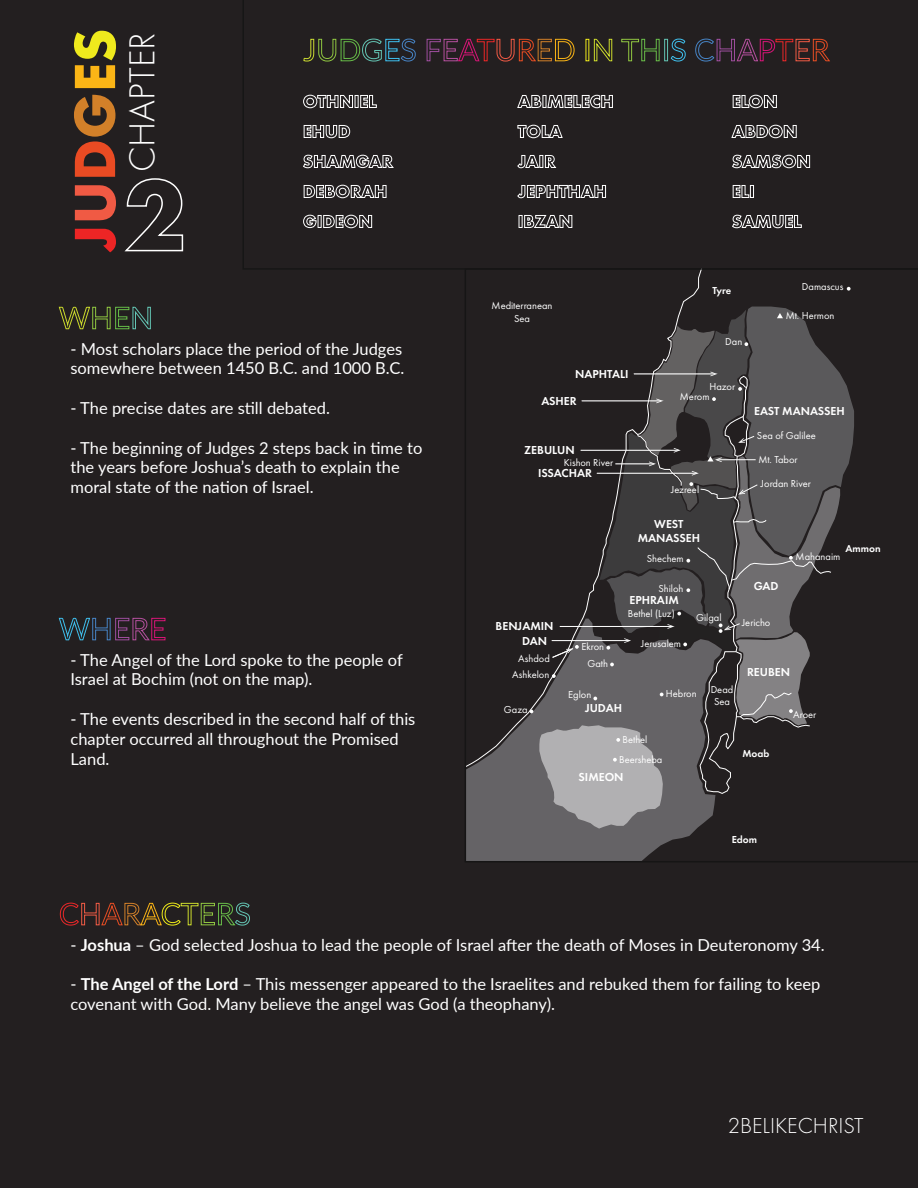
<style>
.page{position:relative;width:918px;height:1188px;background:#231f20}
.page>*{position:absolute;margin:0;border:0;box-sizing:border-box;transform-origin:0 0}
.t1{font:300 37.5px "Futura PT";color:#fff}
.t2{font:300 22.5px "Futura PT";color:#fff}
.t3{font:16.5px/19.8px "Lato";color:#fff}
.t4{font:600 12px/14.4px "Futura PT";color:#fff;text-align:center}
.t5{font:10.5px/12.6px "Futura PT";color:#fff;text-align:center}
.t6{font:600 10.5px "Futura PT";color:#fff}
.s1{font-weight:700}
</style>
<div class="page">
<svg style="left:75px;top:229px;width:41px;height:23px"></svg>
<svg style="left:75px;top:185px;width:41px;height:35px"></svg>
<svg style="left:74px;top:95px;width:41px;height:82px"></svg>
<svg style="left:74px;top:31px;width:42px;height:57px"></svg>
<svg style="left:124px;top:178px;width:60px;height:74px"></svg>
<svg style="left:243px;top:0;width:568px;height:270px"></svg>
<svg style="left:58px;top:306px;width:93px;height:24px"></svg>
<svg style="left:303px;top:38px;width:113px;height:24px"></svg>
<svg style="left:426px;top:38px;width:149px;height:24px"></svg>
<svg style="left:594px;top:38px;width:19px;height:24px"></svg>
<svg style="left:621px;top:39px;width:39px;height:23px"></svg>
<div style="left:664px;top:39px;width:4px;height:22px;border:1px solid #64c5b4"></div>
<svg style="left:670px;top:38px;width:16px;height:24px"></svg>
<svg style="left:695px;top:38px;width:135px;height:24px"></svg>
<svg style="left:60px;top:902px;width:190px;height:24px"></svg>
<svg style="left:58px;top:617px;width:108px;height:24px"></svg>
<svg style="left:465px;top:268px;width:453px;height:594px"></svg>
<svg style="left:303px;top:95px;width:74px;height:13px"></svg>
<svg style="left:304px;top:125px;width:46px;height:13px"></svg>
<svg style="left:303px;top:155px;width:91px;height:13px"></svg>
<svg style="left:304px;top:185px;width:82px;height:13px"></svg>
<svg style="left:303px;top:215px;width:69px;height:13px"></svg>
<svg style="left:517px;top:95px;width:96px;height:13px"></svg>
<svg style="left:518px;top:125px;width:45px;height:13px"></svg>
<svg style="left:517px;top:155px;width:39px;height:13px"></svg>
<svg style="left:517px;top:185px;width:89px;height:13px"></svg>
<svg style="left:519px;top:215px;width:53px;height:13px"></svg>
<svg style="left:733px;top:95px;width:44px;height:13px"></svg>
<svg style="left:731px;top:125px;width:66px;height:13px"></svg>
<svg style="left:732px;top:155px;width:78px;height:13px"></svg>
<svg style="left:733px;top:185px;width:16px;height:13px"></svg>
<div style="left:750px;top:185px;width:4px;height:13px;border:1px solid #fff"></div>
<svg style="left:732px;top:215px;width:70px;height:13px"></svg>
<h1 class="t1" style="left:121px;top:172px;width:141px;rotate:-90deg">CHAPTER</h1>
<p class="t3" style="left:70px;top:338px;width:335px">- Most scholars place the period of the Judges somewhere between 1450 B.C. and 1000 B.C.</p>
<p class="t3" style="left:70px;top:397px;width:261px">- The precise dates are still debated.</p>
<p class="t3" style="left:70px;top:437px;width:353px">- The beginning of Judges 2 steps back in time to the years before Joshua’s death to explain the moral state of the nation of Israel.</p>
<p class="t3" style="left:70px;top:649px;width:334px">- The Angel of the Lord spoke to the people of<br>Israel at Bochim (not on the map).</p>
<p class="t3" style="left:70px;top:708px;width:346px">- The events described in the second half of this chapter occurred all throughout the Promised<br>Land.</p>
<p class="t5" style="left:492px;top:299px;width:62px">Mediterranean<br>Sea</p>
<p class="t4" style="left:575px;top:367px;width:55px">NAPHTALI</p>
<p class="t4" style="left:541px;top:393px;width:37px">ASHER</p>
<p class="t6" style="left:712px;top:283px;width:20px">Tyre</p>
<p class="t5" style="left:725px;top:336px;width:19px">Dan</p>
<p class="t5" style="left:710px;top:380px;width:27px">Hazor</p>
<p class="t5" style="left:680px;top:391px;width:31px">Merom</p>
<p class="t4" style="left:524px;top:443px;width:52px">ZEBULUN</p>
<p class="t5" style="left:564px;top:456px;width:51px">Kishon River</p>
<p class="t4" style="left:538px;top:466px;width:56px">ISSACHAR</p>
<p class="t5" style="left:671px;top:483px;width:30px">Jezreel</p>
<p class="t4" style="left:638px;top:517px;width:64px">WEST<br>MANASSEH</p>
<p class="t5" style="left:647px;top:552px;width:38px">Shechem</p>
<p class="t5" style="left:802px;top:280px;width:43px">Damascus</p>
<p class="t5" style="left:786px;top:309px;width:50px">Mt. Hermon</p>
<p class="t4" style="left:754px;top:404px;width:92px">EAST MANASSEH</p>
<p class="t5" style="left:757px;top:429px;width:60px">Sea of Galilee</p>
<p class="t5" style="left:758px;top:453px;width:41px">Mt. Tabor</p>
<p class="t5" style="left:761px;top:477px;width:51px">Jordan River</p>
<p class="t6" style="left:845px;top:541px;width:37px">Ammon</p>
<p class="t5" style="left:796px;top:551px;width:46px">Mahanaim</p>
<p class="t4" style="left:522px;top:619px;width:33px;text-align:left;text-indent:-27px">BENJAMIN<br>DAN</p>
<p class="t5" style="left:512px;top:650px;width:39px;line-height:15.9px">Ashdod<br>Ashkelon</p>
<p class="t5" style="left:504px;top:703px;width:25px">Gaza</p>
<p class="t5" style="left:658px;top:582px;width:27px">Shiloh</p>
<p class="t5" style="left:628px;top:607px;width:48px">Bethel (Luz)</p>
<p class="t4" style="left:629px;top:593px;width:51px">EPHRAIM</p>
<p class="t5" style="left:696px;top:611px;width:27px">Gilgal</p>
<p class="t5" style="left:582px;top:640px;width:24px">Ekron</p>
<p class="t5" style="left:641px;top:637px;width:41px">Jerusalem</p>
<p class="t5" style="left:587px;top:657px;width:22px">Gath</p>
<p class="t5" style="left:568px;top:688px;width:25px">Eglon</p>
<p class="t5" style="left:666px;top:688px;width:32px">Hebron</p>
<p class="t4" style="left:585px;top:701px;width:39px">JUDAH</p>
<p class="t5" style="left:619px;top:729px;width:45px;line-height:19.8px;text-align:left;text-indent:3px">Bethel<br>Beersheba</p>
<p class="t4" style="left:579px;top:770px;width:47px">SIMEON</p>
<p class="t5" style="left:711px;top:683px;width:24px">Dead<br>Sea</p>
<p class="t4" style="left:754px;top:579px;width:26px">GAD</p>
<p class="t5" style="left:742px;top:616px;width:30px">Jericho</p>
<p class="t4" style="left:747px;top:665px;width:45px">REUBEN</p>
<p class="t6" style="left:742px;top:747px;width:29px">Moab</p>
<p class="t5" style="left:793px;top:708px;width:25px">Aroer</p>
<p class="t6" style="left:732px;top:833px;width:27px">Edom</p>
<p class="t3" style="left:70px;top:934px;width:756px">- <span class="s1">Joshua</span> – God selected Joshua to lead the people of Israel after the death of Moses in Deuteronomy 34.</p>
<p class="t3" style="left:70px;top:974px;width:751px">- <span class="s1">The Angel of the Lord</span> – This messenger appeared to the Israelites and rebuked them for failing to keep covenant with God. Many believe the angel was God (a theophany).</p>
<h2 class="t2" style="left:728px;top:1113px;width:137px">2BELIKECHRIST</h2>
</div>
